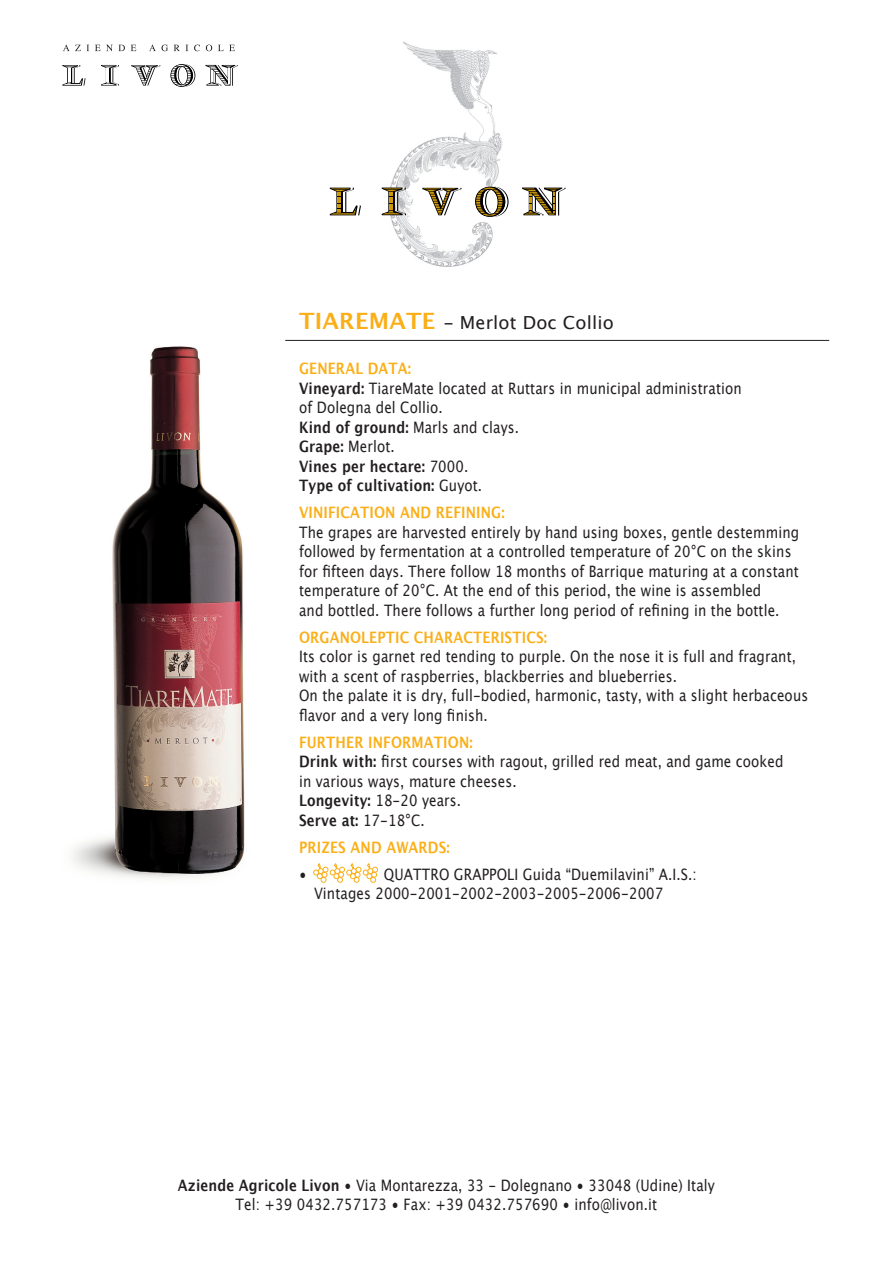
<style>
.page{position:relative;width:893px;height:1263px;background:#fff}
.page>*{position:absolute;margin:0;border:0;box-sizing:border-box;transform-origin:0 0}
.t1{font:18px "Lucida Grande";letter-spacing:.01em;color:#231f20}
.t2{font:15.75px/19.5px "Lucida Grande";letter-spacing:.01em;color:#231f20;scale:.85 1}
.t3{font:700 15.75px "Lucida Grande";letter-spacing:.01em;color:#faaf18;scale:.85 1}
.s1{font-weight:700;font-size:22.5px;color:#faaf18}
.s2{font-weight:700;color:#faaf18}
.s3{font-weight:700}
</style>
<div class="page">
<img style="left:389px;top:41px;width:114px;height:226px">
<img style="left:73px;top:346px;width:172px;height:532px">
<hr style="left:285px;top:340px;width:544px;height:1px;background:#231f20">
<svg style="left:330px;top:188px;width:31px;height:27px"></svg>
<svg style="left:382px;top:188px;width:24px;height:27px"></svg>
<svg style="left:422px;top:188px;width:39px;height:27px"></svg>
<svg style="left:475px;top:187px;width:34px;height:30px"></svg>
<svg style="left:522px;top:188px;width:43px;height:27px"></svg>
<svg style="left:62px;top:65px;width:24px;height:21px"></svg>
<svg style="left:101px;top:65px;width:18px;height:21px"></svg>
<svg style="left:131px;top:65px;width:29px;height:21px"></svg>
<svg style="left:170px;top:64px;width:25px;height:23px"></svg>
<svg style="left:205px;top:65px;width:33px;height:21px"></svg>
<svg style="left:63px;top:45px;width:26px;height:6px"></svg>
<svg style="left:95px;top:45px;width:30px;height:6px"></svg>
<svg style="left:131px;top:45px;width:5px;height:6px"></svg>
<svg style="left:149px;top:45px;width:19px;height:6px"></svg>
<svg style="left:174px;top:45px;width:14px;height:6px"></svg>
<svg style="left:194px;top:45px;width:6px;height:6px"></svg>
<svg style="left:206px;top:45px;width:6px;height:6px"></svg>
<svg style="left:218px;top:45px;width:17px;height:6px"></svg>
<svg style="left:313px;top:864px;width:65px;height:19px"></svg>
<div style="left:372px;top:866px;width:6px;height:7px;border:1px solid #faaf18;border-radius:2px"></div>
<p class="t1" style="left:299px;top:312px;width:316px"><span class="s1">TIAREMATE</span> - Merlot Doc Collio</p>
<p class="t2" style="left:299px;top:359px;width:522px"><span class="s2">GENERAL DATA:<br></span><span class="s3">Vineyard:</span> TiareMate located at Ruttars in municipal administration of Dolegna del Collio.<br><span class="s3">Kind of ground:</span> Marls and clays.<br><span class="s3">Grape:</span> Merlot.<br><span class="s3">Vines per hectare:</span> 7000.<br><span class="s3">Type of cultivation:</span> Guyot.</p>
<p class="t3" style="left:299px;top:500px;width:243px">VINIFICATION AND REFINING:</p>
<p class="t2" style="left:299px;top:522px;width:590px">The grapes are harvested entirely by hand using boxes, gentle destemming followed by fermentation at a controlled temperature of 20°C on the skins for fifteen days. There follow 18 months of Barrique maturing at a constant temperature of 20°C. At the end of this period, the wine is assembled<br>and bottled. There follows a further long period of refining in the bottle.</p>
<p class="t3" style="left:299px;top:624px;width:293px">ORGANOLEPTIC CHARACTERISTICS:</p>
<p class="t2" style="left:299px;top:647px;width:601px">Its color is garnet red tending to purple. On the nose it is full and fragrant, with a scent of raspberries, blackberries and blueberries.<br>On the palate it is dry, full-bodied, harmonic, tasty, with a slight herbaceous flavor and a very long finish.</p>
<p class="t2" style="left:299px;top:732px;width:571px"><span class="s2">FURTHER INFORMATION:<br></span><span class="s3">Drink with:</span> first courses with ragout, grilled red meat, and game cooked in various ways, mature cheeses.<br><span class="s3">Longevity:</span> 18-20 years.<br><span class="s3">Serve at:</span> 17-18°C.</p>
<p class="t3" style="left:299px;top:834px;width:179px">PRIZES AND AWARDS:</p>
<p class="t2" style="left:299px;top:864px;width:10px">•</p>
<p class="t2" style="left:314px;top:864px;width:452px;text-indent:70px">QUATTRO GRAPPOLI Guida “Duemilavini” A.I.S.:<br>Vintages 2000-2001-2002-2003-2005-2006-2007</p>
<p class="t2" style="left:178px;top:1175px;width:633px;text-align:center"><span class="s3">Aziende Agricole Livon</span> • Via Montarezza, 33 - Dolegnano • 33048 (Udine) Italy<br>Tel: +39 0432.757173 • Fax: +39 0432.757690 • info@livon.it</p>
</div>
